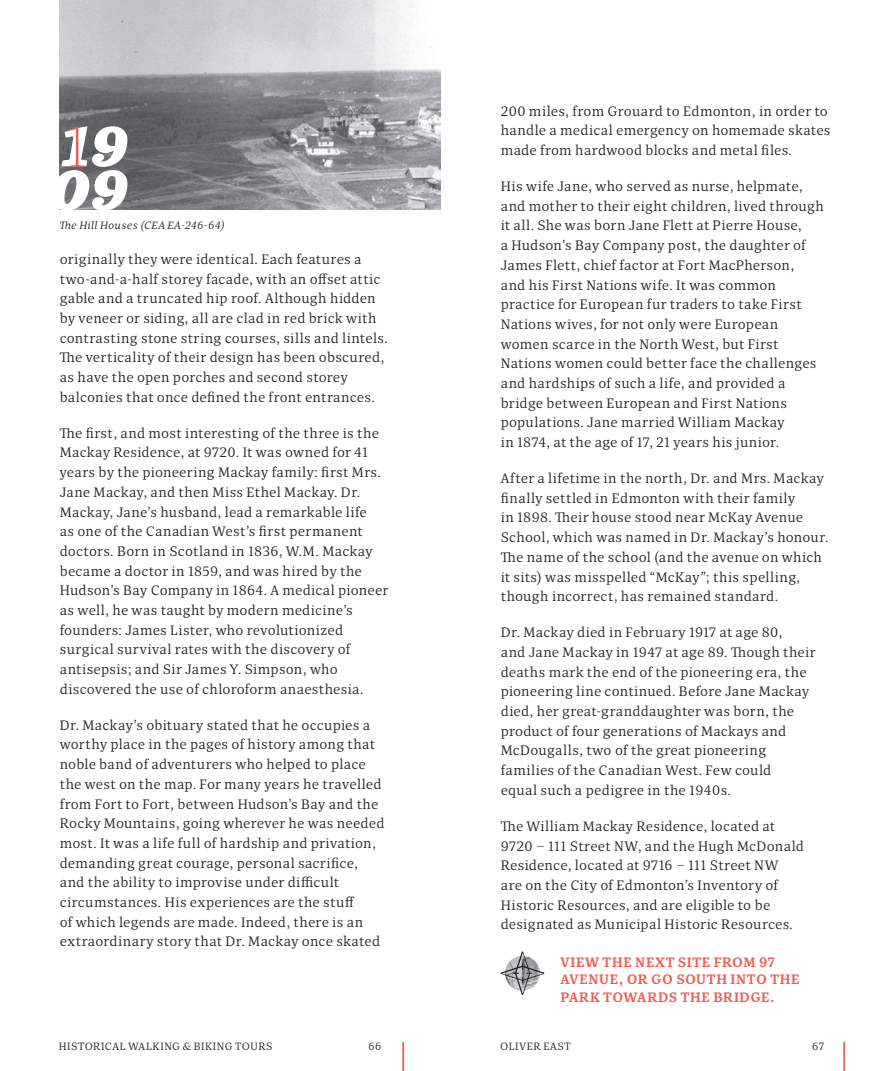
<style>
.page{position:relative;width:882px;height:1071px;background:#fff}
.page>*{position:absolute;margin:0;border:0;box-sizing:border-box;transform-origin:0 0}
.HEADING{font:italic 900 56px/43.4px "Quercus 10";color:#fff;scale:1.09 1}
.BODY{font:13.65px/19.6px "Quercus 10";letter-spacing:.025em;color:#231f20}
.BODY_INFO{font:500 13.65px/17.5px "Quercus 10";letter-spacing:.045em;color:#ea5f54}
.t1{font:10.5px "Quercus 10";letter-spacing:.055em;color:#231f20}
.BODY_SMALL{font:italic 10.5px "Quercus 10";letter-spacing:.035em;color:#231f20}
.s1{font-weight:100;font-style:normal;color:#ea5f54}
</style>
<div class="page">
<svg style="left:501px;top:951px;width:43px;height:44px"></svg>
<img style="left:60px;top:0;width:381px;height:209px">
<hr style="left:843px;top:1042px;width:2px;height:29px;background:#ea5f54">
<hr style="left:402px;top:1042px;width:2px;height:29px;background:#ea5f54">
<p class="HEADING" style="left:49px;top:126px;width:74px"><span class="s1">1</span>9<br>09</p>
<p class="BODY_SMALL" style="left:59px;top:219px;width:167px">The Hill Houses (CEA EA-246-64)</p>
<p class="BODY" style="left:60px;top:250px;width:330px">originally they were identical. Each features a two-and-a-half storey facade, with an offset attic gable and a truncated hip roof. Although hidden by veneer or siding, all are clad in red brick with contrasting stone string courses, sills and lintels.<br>The verticality of their design has been obscured, as have the open porches and second storey balconies that once defined the front entrances.</p>
<p class="BODY" style="left:60px;top:424px;width:330px">The first, and most interesting of the three is the Mackay Residence, at 9720. It was owned for 41 years by the pioneering Mackay family: first Mrs.<br>Jane Mackay, and then Miss Ethel Mackay. Dr.<br>Mackay, Jane’s husband, lead a remarkable life<br>as one of the Canadian West’s first permanent doctors. Born in Scotland in 1836, W.M. Mackay became a doctor in 1859, and was hired by the Hudson’s Bay Company in 1864. A medical pioneer as well, he was taught by modern medicine’s founders: James Lister, who revolutionized surgical survival rates with the discovery of antisepsis; and Sir James Y. Simpson, who discovered the use of chloroform anaesthesia.</p>
<p class="BODY" style="left:60px;top:716px;width:326px">Dr. Mackay’s obituary stated that he occupies a worthy place in the pages of history among that noble band of adventurers who helped to place the west on the map. For many years he travelled from Fort to Fort, between Hudson’s Bay and the Rocky Mountains, going wherever he was needed most. It was a life full of hardship and privation, demanding great courage, personal sacrifice, and the ability to improvise under difficult circumstances. His experiences are the stuff<br>of which legends are made. Indeed, there is an extraordinary story that Dr. Mackay once skated</p>
<p class="BODY" style="left:501px;top:101px;width:331px">200 miles, from Grouard to Edmonton, in order to handle a medical emergency on homemade skates made from hardwood blocks and metal files.</p>
<p class="BODY" style="left:501px;top:177px;width:325px">His wife Jane, who served as nurse, helpmate, and mother to their eight children, lived through it all. She was born Jane Flett at Pierre House,<br>a Hudson’s Bay Company post, the daughter of James Flett, chief factor at Fort MacPherson,<br>and his First Nations wife. It was common practice for European fur traders to take First Nations wives, for not only were European women scarce in the North West, but First Nations women could better face the challenges and hardships of such a life, and provided a bridge between European and First Nations populations. Jane married William Mackay<br>in 1874, at the age of 17, 21 years his junior.</p>
<p class="BODY" style="left:501px;top:469px;width:329px">After a lifetime in the north, Dr. and Mrs. Mackay finally settled in Edmonton with their family<br>in 1898. Their house stood near McKay Avenue School, which was named in Dr. Mackay’s honour.<br>The name of the school (and the avenue on which it sits) was misspelled “McKay”; this spelling, though incorrect, has remained standard.</p>
<p class="BODY" style="left:501px;top:623px;width:316px">Dr. Mackay died in February 1917 at age 80,<br>and Jane Mackay in 1947 at age 89. Though their deaths mark the end of the pioneering era, the pioneering line continued. Before Jane Mackay died, her great-granddaughter was born, the product of four generations of Mackays and McDougalls, two of the great pioneering families of the Canadian West. Few could<br>equal such a pedigree in the 1940s.</p>
<p class="BODY" style="left:501px;top:817px;width:305px">The William Mackay Residence, located at 9720 – 111 Street NW, and the Hugh McDonald Residence, located at 9716 – 111 Street NW<br>are on the City of Edmonton’s Inventory of Historic Resources, and are eligible to be designated as Municipal Historic Resources.</p>
<p class="BODY_INFO" style="left:560px;top:954px;width:241px">VIEW THE NEXT SITE FROM 97<br>AVENUE, OR GO SOUTH INTO THE<br>PARK TOWARDS THE BRIDGE.</p>
<p class="t1" style="left:59px;top:1040px;width:215px">HISTORICAL WALKING &amp; BIKING TOURS</p>
<p class="t1" style="left:368px;top:1040px;width:14px">66</p>
<p class="t1" style="left:500px;top:1040px;width:72px">OLIVER EAST</p>
<p class="t1" style="left:812px;top:1040px;width:13px">67</p>
</div>
